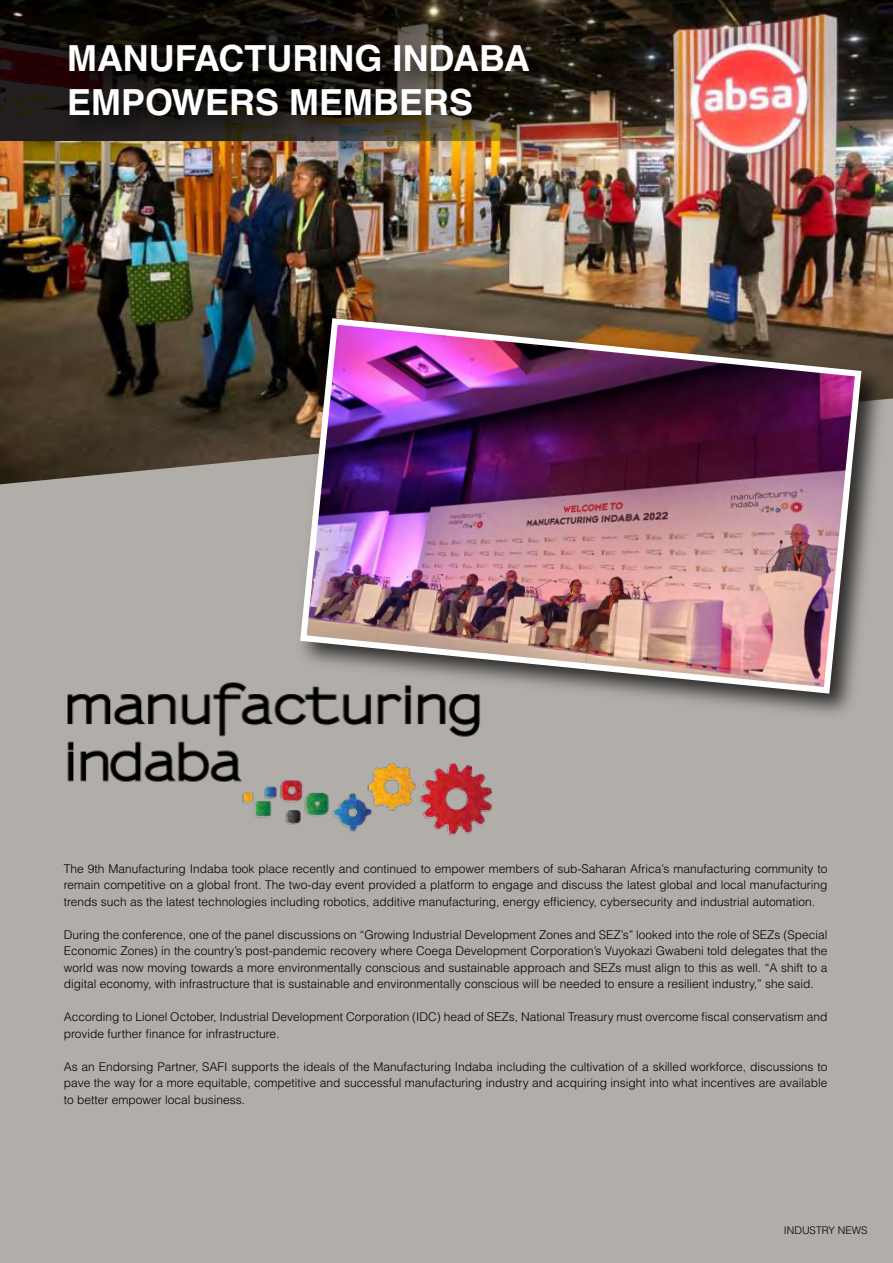
<style>
.page{position:relative;width:893px;height:1263px;background:#fff}
.page>*{position:absolute;margin:0;border:0;box-sizing:border-box;transform-origin:0 0}
.t1{font:700 36px/43.5px "Helvetica LT Std";color:#fff}
.t2{font:300 12px/16.5px "Helvetica LT Std";color:#000;text-align:justify}
.t3{font:300 10.5px "Helvetica LT Std";color:#000}
</style>
<div class="page">
<img style="left:0;top:0;width:893px;height:398px">
<div style="left:0;top:398px;width:893px;height:865px;background:#b1ada8"></div>
<img style="left:64px;top:678px;width:431px;height:161px">
<svg style="left:0;top:18px;width:672px;height:123px"></svg>
<img style="left:288px;top:306px;width:605px;height:421px">
<img style="left:297px;top:315px;width:568px;height:382px">
<img style="left:55px;top:29px;width:518px;height:127px">
<h1 class="t1" style="left:67px;top:40px;width:465px">MANUFACTURING INDABA<br>EMPOWERS MEMBERS</h1>
<p class="t2" style="left:64px;top:861px;width:765px">The 9th Manufacturing Indaba took place recently and continued to empower members of sub-Saharan Africa’s manufacturing community to remain competitive on a global front. The two-day event provided a platform to engage and discuss the latest global and local manufacturing trends such as the latest technologies including robotics, additive manufacturing, energy efficiency, cybersecurity and industrial automation.</p>
<p class="t2" style="left:64px;top:927px;width:765px">During the conference, one of the panel discussions on “Growing Industrial Development Zones and SEZ’s” looked into the role of SEZs (Special Economic Zones) in the country’s post-pandemic recovery where Coega Development Corporation’s Vuyokazi Gwabeni told delegates that the world was now moving towards a more environmentally conscious and sustainable approach and SEZs must align to this as well. “A shift to a digital economy, with infrastructure that is sustainable and environmentally conscious will be needed to ensure a resilient industry,” she said.</p>
<p class="t2" style="left:64px;top:1010px;width:765px">According to Lionel October, Industrial Development Corporation (IDC) head of SEZs, National Treasury must overcome fiscal conservatism and provide further finance for infrastructure.</p>
<p class="t2" style="left:64px;top:1059px;width:765px">As an Endorsing Partner, SAFI supports the ideals of the Manufacturing Indaba including the cultivation of a skilled workforce, discussions to pave the way for a more equitable, competitive and successful manufacturing industry and acquiring insight into what incentives are available to better empower local business.</p>
<p class="t3" style="left:784px;top:1226px;width:85px">INDUSTRY NEWS</p>
</div>
